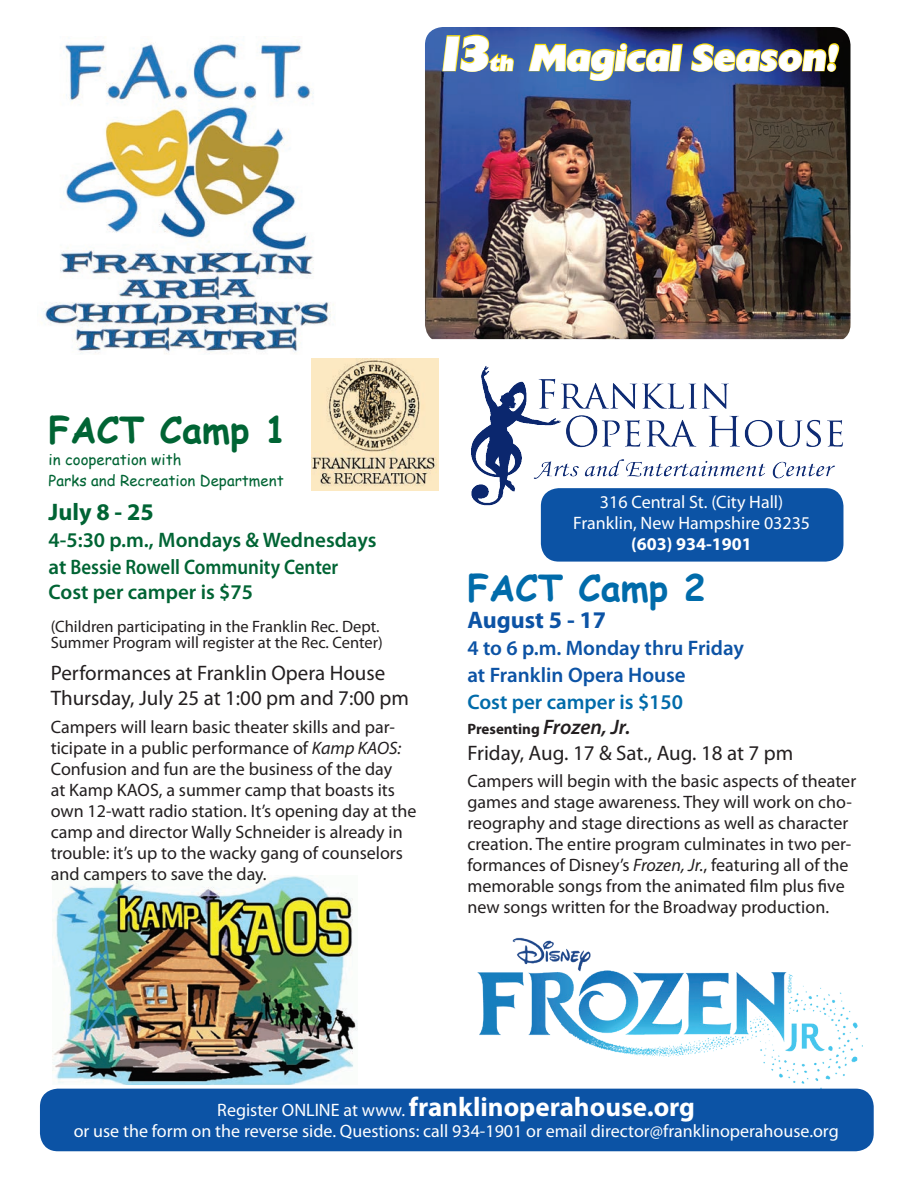
<style>
.page{position:relative;width:918px;height:1188px;background:#fff}
.page>*{position:absolute;margin:0;border:0;box-sizing:border-box;transform-origin:0 0}
.t1{font:italic 48px "Chanson Heavy SF Bold";color:#fff}
.t2{font:italic 36px "Chanson Heavy SF Bold";color:#fff}
.t3{font:700 36px "Comic Sans MS";color:#006434}
.t4{font:700 36px "Comic Sans MS";color:#006baa}
.t5{font:700 27px "Myriad Pro";color:#fff}
.t6{font:700 24px "Myriad Pro";color:#0c53a5}
.t7{font:700 24px "Myriad Pro";color:#006434}
.t8{font:21px/25.2px "Myriad Pro";color:#231f20}
.t9{font:600 21px/26.1px "Myriad Pro";color:#006434}
.t10{font:600 21px/27px "Myriad Pro";color:#0c53a5}
.t11{font:600 21px "Myriad Pro";color:#006baa}
.t12{font:18px/21px "Myriad Pro";color:#231f20}
.t13{font:18px/21px "Myriad Pro";color:#fff;text-align:center}
.t14{font:700 18px "Myriad Pro";color:#fff}
.t15{font:16.5px/16.5px "Myriad Pro";color:#231f20}
.t16{font:15px/21px "Comic Sans MS";color:#006434}
.t17{font:700 15px "Myriad Pro";color:#231f20}
.s1{font-size:21px}
.s2{font-style:italic}
.s3{font-weight:600;font-style:italic;font-size:21px}
.s4{font-weight:400;font-size:18px}
</style>
<div class="page">
<div style="left:541px;top:488px;width:302px;height:74px;background:#0c53a5;border-radius:18px"></div>
<img style="left:471px;top:366px;width:373px;height:139px">
<img style="left:311px;top:359px;width:128px;height:131px">
<img style="left:45px;top:42px;width:289px;height:312px">
<img style="left:425px;top:27px;width:425px;height:312px">
<svg style="left:441px;top:34px;width:74px;height:39px;background:#62798a"></svg>
<svg style="left:528px;top:42px;width:156px;height:40px;background:#5b758c"></svg>
<svg style="left:690px;top:42px;width:150px;height:72px;background:#474d5c"></svg>
<img style="left:53px;top:875px;width:304px;height:209px">
<img style="left:469px;top:937px;width:397px;height:154px">
<div style="left:40px;top:1089px;width:834px;height:62px;background:#0c53a5;border-radius:18px"></div>
<h1 class="t1" style="left:434px;top:22px;width:57px">13</h1>
<h2 class="t2" style="left:489px;top:34px;width:349px"><span class="s1">th</span> Magical Season!</h2>
<h2 class="t3" style="left:49px;top:404px;width:240px">FACT Camp 1</h2>
<p class="t16" style="left:49px;top:449px;width:237px">in cooperation with<br>Parks and Recreation Department</p>
<h3 class="t7" style="left:49px;top:496px;width:107px">July 8 - 25</h3>
<p class="t9" style="left:49px;top:526px;width:329px">4-5:30 p.m., Mondays &amp; Wednesdays at Bessie Rowell Community Center<br>Cost per camper is $75</p>
<p class="t15" style="left:51px;top:618px;width:334px">(Children participating in the Franklin Rec. Dept.<br>Summer Program will register at the Rec. Center)</p>
<p class="t8" style="left:51px;top:660px;width:360px">Performances at Franklin Opera House<br>Thursday, July 25 at 1:00 pm and 7:00 pm</p>
<p class="t12" style="left:51px;top:716px;width:367px">Campers will learn basic theater skills and par&shy;ticipate in a public performance of <span class="s2">Kamp KAOS:<br></span>Confusion and fun are the business of the day<br>at Kamp KAOS, a summer camp that boasts its own 12-watt radio station. It’s opening day at the camp and director Wally Schneider is already in trouble: it’s up to the wacky gang of counselors and campers to save the day.</p>
<p class="t13" style="left:573px;top:492px;width:239px">316 Central St. (City Hall)<br>Franklin, New Hampshire 03235</p>
<p class="t14" style="left:631px;top:533px;width:122px">(603) 934-1901</p>
<h2 class="t4" style="left:467px;top:562px;width:240px">FACT Camp 2</h2>
<h3 class="t6" style="left:467px;top:604px;width:140px">August 5 - 17</h3>
<p class="t10" style="left:467px;top:634px;width:278px">4 to 6 p.m. Monday thru Friday at Franklin Opera House</p>
<p class="t11" style="left:467px;top:689px;width:217px">Cost per camper is $150</p>
<p class="t17" style="left:467px;top:720px;width:164px">Presenting <span class="s3">Frozen, Jr.</span></p>
<p class="t8" style="left:467px;top:740px;width:327px">Friday, Aug. 17 &amp; Sat., Aug. 18 at 7 pm</p>
<p class="t12" style="left:467px;top:771px;width:390px">Campers will begin with the basic aspects of theater games and stage awareness. They will work on cho&shy;reography and stage directions as well as character creation. The entire program culminates in two per&shy;formances of Disney’s <span class="s2">Frozen, Jr.</span>, featuring all of the memorable songs from the animated film plus five new songs written for the Broadway production.</p>
<h3 class="t5" style="left:217px;top:1089px;width:479px"><span class="s4">Register ONLINE at www.</span> franklinoperahouse.org</h3>
<p class="t13" style="left:74px;top:1120px;width:767px">or use the form on the reverse side. Questions: call 934-1901 or email director@franklinoperahouse.org</p>
</div>
